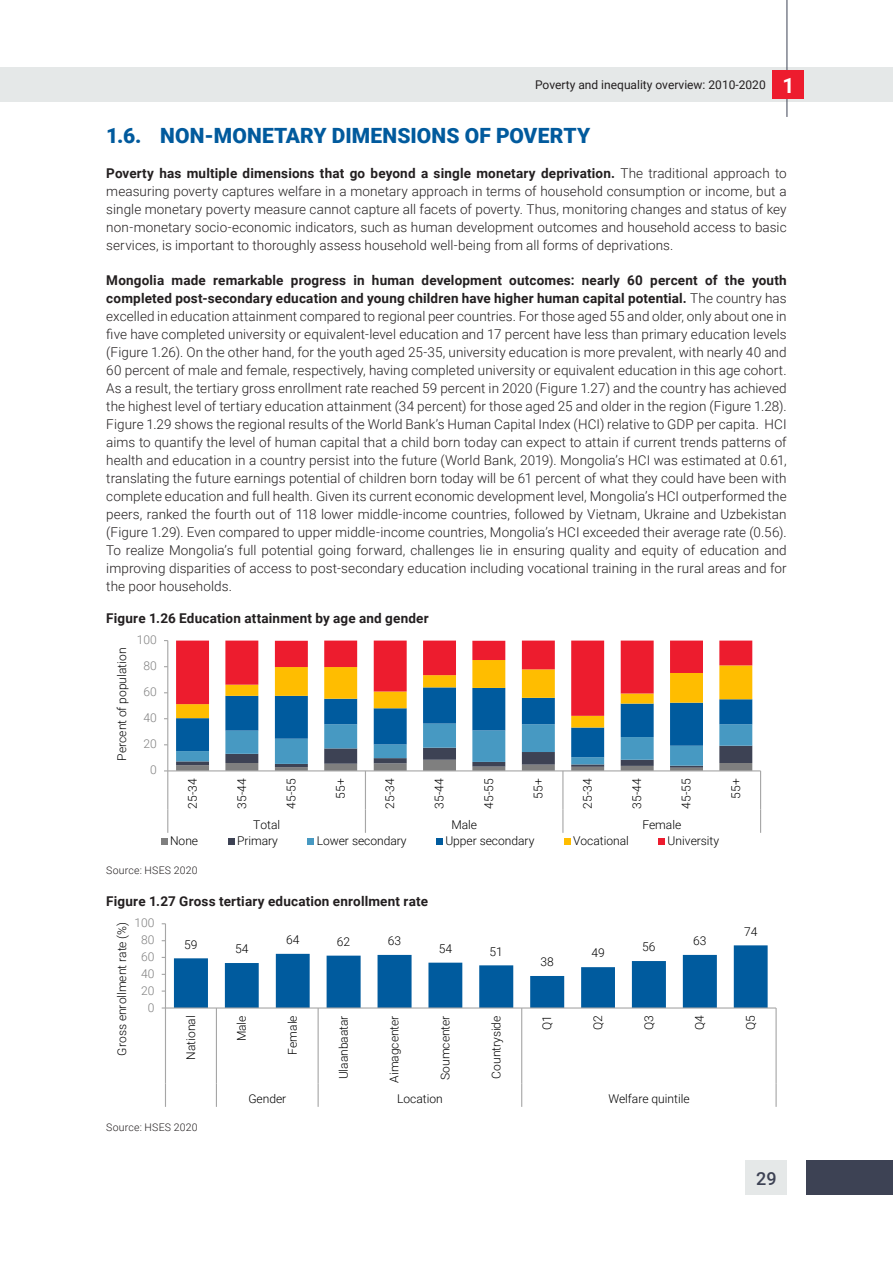
<style>
.page{position:relative;width:893px;height:1263px;background:#fff}
.page>*{position:absolute;margin:0;border:0;box-sizing:border-box;transform-origin:0 0}
.Sub_content{font:900 21px "Roboto";letter-spacing:.005em;color:#015a9d}
.t1{font:500 18px "Roboto";color:#3d4254}
.body_text{font:300 13.5px/18px "Roboto";letter-spacing:.005em;color:#231f20;text-align:justify}
.Figure{font:700 13.5px "Roboto";letter-spacing:.015em;color:#231f20}
.t2{font:300 12px "Roboto";color:#000}
.t3{font:12px "Roboto";color:#231f20}
.t4{font:300 12px "Roboto";color:#7f7f7f}
.body_text-2{font:300 10.5px "Roboto";letter-spacing:.02em;color:#231f20}
.s1{font-weight:700;font-size:21px;color:#fff}
.s2{font-weight:700}
</style>
<div class="page">
<div style="left:806px;top:1161px;width:87px;height:34px;background:#3d4254"></div>
<div style="left:746px;top:1161px;width:41px;height:34px;background:#e5e8e8"></div>
<div style="left:0;top:67px;width:893px;height:35px;background:#e5e8e8"></div>
<hr style="left:787px;top:0;width:1px;height:117px;background:#3d4254">
<div style="left:772px;top:70px;width:32px;height:28px;background:#ed1c2e"></div>
<svg style="left:176px;top:640px;width:576px;height:130px"></svg>
<hr style="left:167px;top:641px;width:1px;height:130px;background:#a6a6a6">
<hr style="left:168px;top:770px;width:593px;height:1px;background:#a6a6a6">
<hr style="left:167px;top:771px;width:1px;height:39px;background:#a6a6a6">
<hr style="left:365px;top:771px;width:1px;height:39px;background:#a6a6a6">
<hr style="left:562px;top:771px;width:1px;height:39px;background:#a6a6a6">
<hr style="left:760px;top:771px;width:1px;height:39px;background:#a6a6a6">
<svg style="left:365px;top:810px;width:1px;height:23px"></svg>
<svg style="left:760px;top:810px;width:1px;height:23px"></svg>
<svg style="left:161px;top:810px;width:7px;height:34px"></svg>
<svg style="left:228px;top:838px;width:6px;height:6px"></svg>
<div style="left:307px;top:838px;width:7px;height:6px;background:#4799c2"></div>
<div style="left:436px;top:838px;width:7px;height:6px;background:#005b9e"></div>
<svg style="left:562px;top:810px;width:8px;height:34px"></svg>
<div style="left:658px;top:838px;width:7px;height:6px;background:#ed1c2e"></div>
<svg style="left:174px;top:945px;width:594px;height:62px"></svg>
<hr style="left:165px;top:924px;width:1px;height:84px;background:#a6a6a6">
<hr style="left:165px;top:1007px;width:611px;height:1px;background:#a6a6a6">
<hr style="left:165px;top:1008px;width:1px;height:75px;background:#a6a6a6">
<hr style="left:216px;top:1008px;width:1px;height:75px;background:#a6a6a6">
<hr style="left:318px;top:1008px;width:1px;height:75px;background:#a6a6a6">
<hr style="left:521px;top:1008px;width:1px;height:75px;background:#a6a6a6">
<hr style="left:775px;top:1008px;width:2px;height:75px;background:#a6a6a6">
<svg style="left:165px;top:1083px;width:1px;height:24px"></svg>
<svg style="left:216px;top:1083px;width:1px;height:24px"></svg>
<svg style="left:318px;top:1083px;width:1px;height:24px"></svg>
<svg style="left:521px;top:1083px;width:1px;height:24px"></svg>
<hr style="left:775px;top:1083px;width:2px;height:24px;background:#a6a6a6">
<p class="t3" style="left:535px;top:76px;width:261px">Poverty and inequality overview: 2010-2020 <span class="s1">1</span></p>
<p class="Sub_content" style="left:106px;top:121px;width:486px">1.6. NON-MONETARY DIMENSIONS OF POVERTY</p>
<p class="body_text" style="left:106px;top:164px;width:682px"><span class="s2">Poverty has multiple dimensions that go beyond a single monetary deprivation.</span> The traditional approach to measuring poverty captures welfare in a monetary approach in terms of household consumption or income, but a single monetary poverty measure cannot capture all facets of poverty. Thus, monitoring changes and status of key non-monetary socio-economic indicators, such as human development outcomes and household access to basic services, is important to thoroughly assess household well-being from all forms of deprivations.</p>
<p class="body_text" style="left:106px;top:271px;width:682px"><span class="s2">Mongolia made remarkable progress in human development outcomes: nearly 60 percent of the youth completed post-secondary education and young children have higher human capital potential.</span> The country has excelled in education attainment compared to regional peer countries. For those aged 55 and older, only about one in five have completed university or equivalent-level education and 17 percent have less than primary education levels (Figure 1.26). On the other hand, for the youth aged 25-35, university education is more prevalent, with nearly 40 and 60 percent of male and female, respectively, having completed university or equivalent education in this age cohort.<br>As a result, the tertiary gross enrollment rate reached 59 percent in 2020 (Figure 1.27) and the country has achieved the highest level of tertiary education attainment (34 percent) for those aged 25 and older in the region (Figure 1.28).<br>Figure 1.29 shows the regional results of the World Bank’s Human Capital Index (HCI) relative to GDP per capita. HCI aims to quantify the level of human capital that a child born today can expect to attain if current trends patterns of health and education in a country persist into the future (World Bank, 2019). Mongolia’s HCI was estimated at 0.61, translating the future earnings potential of children born today will be 61 percent of what they could have been with complete education and full health. Given its current economic development level, Mongolia’s HCI outperformed the peers, ranked the fourth out of 118 lower middle-income countries, followed by Vietnam, Ukraine and Uzbekistan (Figure 1.29). Even compared to upper middle-income countries, Mongolia’s HCI exceeded their average rate (0.56).<br>To realize Mongolia’s full potential going forward, challenges lie in ensuring quality and equity of education and improving disparities of access to post-secondary education including vocational training in the rural areas and for the poor households.</p>
<p class="Figure" style="left:106px;top:609px;width:324px">Figure 1.26 Education attainment by age and gender</p>
<p class="t2" style="left:114px;top:761px;width:115px;rotate:-90deg">Percent of population</p>
<p class="t4" style="left:137px;top:631px;width:21px">100</p>
<p class="t4" style="left:144px;top:657px;width:15px">80</p>
<p class="t4" style="left:144px;top:684px;width:15px">60</p>
<p class="t4" style="left:144px;top:710px;width:15px">40</p>
<p class="t4" style="left:144px;top:736px;width:15px">20</p>
<p class="t4" style="left:150px;top:762px;width:8px">0</p>
<p class="t2" style="left:184px;top:808px;width:32px;rotate:-90deg">25-34</p>
<p class="t2" style="left:233px;top:808px;width:32px;rotate:-90deg">35-44</p>
<p class="t2" style="left:283px;top:808px;width:32px;rotate:-90deg">45-55</p>
<p class="t2" style="left:332px;top:798px;width:22px;rotate:-90deg">55+</p>
<p class="t2" style="left:382px;top:808px;width:32px;rotate:-90deg">25-34</p>
<p class="t2" style="left:431px;top:808px;width:32px;rotate:-90deg">35-44</p>
<p class="t2" style="left:480px;top:808px;width:32px;rotate:-90deg">45-55</p>
<p class="t2" style="left:530px;top:798px;width:22px;rotate:-90deg">55+</p>
<p class="t2" style="left:579px;top:808px;width:32px;rotate:-90deg">25-34</p>
<p class="t2" style="left:628px;top:808px;width:32px;rotate:-90deg">35-44</p>
<p class="t2" style="left:678px;top:808px;width:32px;rotate:-90deg">45-55</p>
<p class="t2" style="left:727px;top:798px;width:22px;rotate:-90deg">55+</p>
<p class="t2" style="left:253px;top:816px;width:28px">Total</p>
<p class="t2" style="left:451px;top:816px;width:27px">Male</p>
<p class="t2" style="left:642px;top:816px;width:40px">Female</p>
<p class="t2" style="left:170px;top:832px;width:30px">None</p>
<p class="t2" style="left:237px;top:832px;width:43px">Primary</p>
<p class="t2" style="left:317px;top:832px;width:91px">Lower secondary</p>
<p class="t2" style="left:445px;top:832px;width:91px">Upper secondary</p>
<p class="t2" style="left:573px;top:832px;width:57px">Vocational</p>
<p class="t2" style="left:668px;top:832px;width:53px">University</p>
<p class="body_text-2" style="left:106px;top:863px;width:93px">Source: HSES 2020</p>
<p class="Figure" style="left:106px;top:892px;width:323px">Figure 1.27 Gross tertiary education enrollment rate</p>
<p class="t2" style="left:184px;top:936px;width:15px">59</p>
<p class="t4" style="left:135px;top:915px;width:21px">100</p>
<p class="t2" style="left:114px;top:1055px;width:135px;rotate:-90deg">Gross enrollment rate (%)</p>
<p class="t2" style="left:744px;top:923px;width:15px">74</p>
<p class="t2" style="left:286px;top:931px;width:15px">64</p>
<p class="t2" style="left:337px;top:933px;width:15px">62</p>
<p class="t2" style="left:388px;top:932px;width:15px">63</p>
<p class="t4" style="left:141px;top:931px;width:15px">80</p>
<p class="t2" style="left:693px;top:932px;width:15px">63</p>
<p class="t2" style="left:642px;top:939px;width:15px">56</p>
<p class="t2" style="left:439px;top:940px;width:15px">54</p>
<p class="t2" style="left:490px;top:943px;width:15px">51</p>
<p class="t2" style="left:235px;top:940px;width:15px">54</p>
<p class="t2" style="left:591px;top:945px;width:15px">49</p>
<p class="t4" style="left:141px;top:948px;width:15px">60</p>
<p class="t2" style="left:540px;top:953px;width:15px">38</p>
<p class="t4" style="left:141px;top:965px;width:15px">40</p>
<p class="t4" style="left:141px;top:982px;width:15px">20</p>
<p class="t4" style="left:148px;top:999px;width:8px">0</p>
<p class="t2" style="left:182px;top:1059px;width:45px;rotate:-90deg">National</p>
<p class="t2" style="left:233px;top:1041px;width:27px;rotate:-90deg">Male</p>
<p class="t2" style="left:284px;top:1054px;width:40px;rotate:-90deg">Female</p>
<p class="t2" style="left:335px;top:1079px;width:65px;rotate:-90deg">Ulaanbaatar</p>
<p class="t2" style="left:386px;top:1082px;width:69px;rotate:-90deg">Aimagcenter</p>
<p class="t2" style="left:437px;top:1080px;width:66px;rotate:-90deg">Soumcenter</p>
<p class="t2" style="left:488px;top:1078px;width:64px;rotate:-90deg">Countryside</p>
<p class="t2" style="left:539px;top:1030px;width:16px;rotate:-90deg">Q1</p>
<p class="t2" style="left:589px;top:1030px;width:16px;rotate:-90deg">Q2</p>
<p class="t2" style="left:640px;top:1030px;width:16px;rotate:-90deg">Q3</p>
<p class="t2" style="left:691px;top:1030px;width:16px;rotate:-90deg">Q4</p>
<p class="t2" style="left:742px;top:1030px;width:16px;rotate:-90deg">Q5</p>
<p class="t2" style="left:248px;top:1090px;width:39px">Gender</p>
<p class="t2" style="left:397px;top:1090px;width:47px">Location</p>
<p class="t2" style="left:608px;top:1090px;width:83px">Welfare quintile</p>
<p class="body_text-2" style="left:106px;top:1119px;width:93px">Source: HSES 2020</p>
<h2 class="t1" style="left:756px;top:1166px;width:22px">29</h2>
</div>
